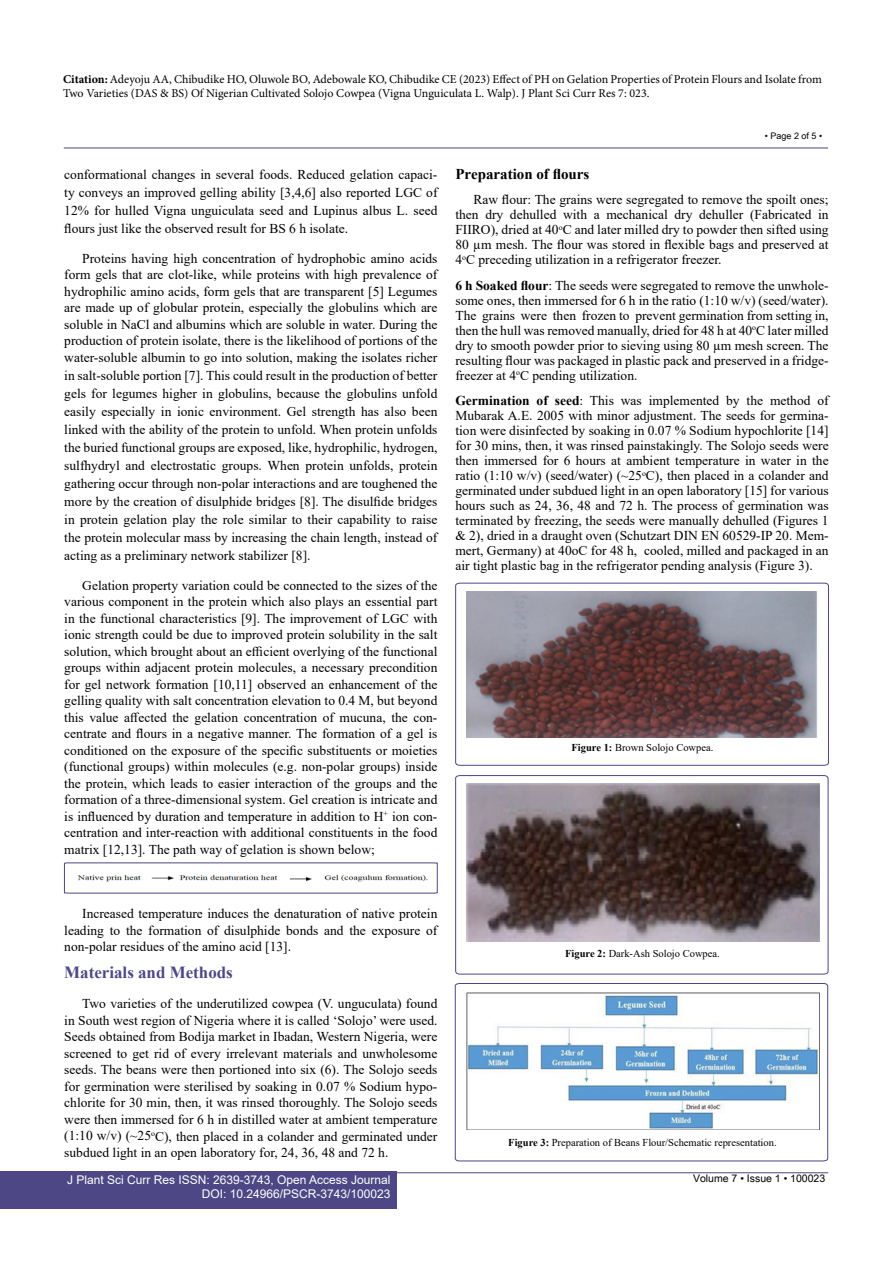
<style>
.page{position:relative;width:893px;height:1263px;background:#fff}
.page>*{position:absolute;margin:0;border:0;box-sizing:border-box;transform-origin:0 0}
.t1{font:700 16.95px "Times New Roman";color:#4d4785}
.t2{font:700 15px "Times New Roman";color:#000}
.t3{font:13.5px/16.5px "Times New Roman";color:#000;text-align:justify}
.t4{font:12px/13.5px "Minion Pro";color:#000}
.t5{font:12px/14.2px "Arial";color:#fff;text-align:right}
.t6{font:10.5px "Times New Roman";color:#000}
.t7{font:10.5px "Arial Unicode MS";color:#000}
.t8{font:9px "Arial Unicode MS";color:#000}
.s1{font-weight:700}
</style>
<div class="page">
<hr style="left:64px;top:148px;width:764px;height:1px;background:#4d4785">
<hr style="left:64px;top:1172px;width:764px;height:1px;background:#4d4785">
<div style="left:0;top:1171px;width:397px;height:38px;background:#4d4785"></div>
<svg style="left:64px;top:862px;width:374px;height:31px"></svg>
<img style="left:75px;top:869px;width:354px;height:16px">
<svg style="left:455px;top:583px;width:374px;height:183px"></svg>
<img style="left:466px;top:592px;width:353px;height:145px">
<svg style="left:455px;top:775px;width:373px;height:199px"></svg>
<img style="left:466px;top:783px;width:353px;height:158px">
<svg style="left:455px;top:983px;width:373px;height:178px"></svg>
<img style="left:466px;top:992px;width:353px;height:137px">
<p class="t4" style="left:63px;top:73px;width:760px"><span class="s1">Citation:</span> Adeyoju AA, Chibudike HO, Oluwole BO, Adebowale KO, Chibudike CE (2023) Effect of PH on Gelation Properties of Protein Flours and Isolate from<br>Two Varieties (DAS &amp; BS) Of Nigerian Cultivated Solojo Cowpea (Vigna Unguiculata L. Walp). J Plant Sci Curr Res 7: 023.</p>
<p class="t8" style="left:765px;top:130px;width:59px">• Page 2 of 5 •</p>
<p class="t3" style="left:64px;top:165px;width:375px;line-height:18px">conformational changes in several foods. Reduced gelation capaci&shy;ty conveys an improved gelling ability [3,4,6] also reported LGC of 12% for hulled Vigna unguiculata seed and Lupinus albus L. seed flours just like the observed result for BS 6 h isolate.</p>
<p class="t3" style="left:64px;top:250px;width:375px;text-indent:18px">Proteins having high concentration of hydrophobic amino acids form gels that are clot-like, while proteins with high prevalence of hydrophilic amino acids, form gels that are transparent [5] Legumes are made up of globular protein, especially the globulins which are soluble in NaCl and albumins which are soluble in water. During the production of protein isolate, there is the likelihood of portions of the water-soluble albumin to go into solution, making the isolates richer</p>
<p class="t3" style="left:64px;top:366px;width:375px;line-height:18px">in salt-soluble portion [7]. This could result in the production of better gels for legumes higher in globulins, because the globulins unfold easily especially in ionic environment. Gel strength has also been linked with the ability of the protein to unfold. When protein unfolds the buried functional groups are exposed, like, hydrophilic, hydrogen, sulfhydryl and electrostatic groups. When protein unfolds, protein gathering occur through non-polar interactions and are toughened the more by the creation of disulphide bridges [8]. The disulfide bridges in protein gelation play the role similar to their capability to raise the protein molecular mass by increasing the chain length, instead of acting as a preliminary network stabilizer [8].</p>
<p class="t3" style="left:64px;top:577px;width:375px;text-indent:18px">Gelation property variation could be connected to the sizes of the various component in the protein which also plays an essential part in the functional characteristics [9]. The improvement of LGC with ionic strength could be due to improved protein solubility in the salt solution, which brought about an efficient overlying of the functional groups within adjacent protein molecules, a necessary precondition for gel network formation [10,11] observed an enhancement of the gelling quality with salt concentration elevation to 0.4 M, but beyond this value affected the gelation concentration of mucuna, the con&shy;centrate and flours in a negative manner. The formation of a gel is conditioned on the exposure of the specific substituents or moieties (functional groups) within molecules (e.g. non-polar groups) inside the protein, which leads to easier interaction of the groups and the formation of a three-dimensional system. Gel creation is intricate and is influenced by duration and temperature in addition to H<sup>+</sup> ion con&shy;centration and inter-reaction with additional constituents in the food matrix [12,13]. The path way of gelation is shown below;</p>
<p class="t2" style="left:455px;top:163px;width:135px">Preparation of flours</p>
<p class="t3" style="left:455px;top:192px;width:375px;line-height:15px;text-indent:18px">Raw flour: The grains were segregated to remove the spoilt ones; then dry dehulled with a mechanical dry dehuller (Fabricated in FIIRO), dried at 40<sup>o</sup>C and later milled dry to powder then sifted using 80 µm mesh. The flour was stored in flexible bags and preserved at 4<sup>o</sup>C preceding utilization in a refrigerator freezer.</p>
<p class="t3" style="left:455px;top:277px;width:375px;line-height:15px"><span class="s1">6 h Soaked flour</span>: The seeds were segregated to remove the unwhole&shy;some ones, then immersed for 6 h in the ratio (1:10 w/v) (seed/water).<br>The grains were then frozen to prevent germination from setting in, then the hull was removed manually, dried for 48 h at 40<sup>o</sup>C later milled dry to smooth powder prior to sieving using 80 µm mesh screen. The resulting flour was packaged in plastic pack and preserved in a fridge&shy;freezer at 4<sup>o</sup>C pending utilization.</p>
<p class="t3" style="left:455px;top:393px;width:375px;line-height:15px"><span class="s1">Germination of seed</span>: This was implemented by the method of Mubarak A.E. 2005 with minor adjustment. The seeds for germina&shy;tion were disinfected by soaking in 0.07 % Sodium hypochlorite [14] for 30 mins, then, it was rinsed painstakingly. The Solojo seeds were then immersed for 6 hours at ambient temperature in water in the ratio (1:10 w/v) (seed/water) (~25<sup>o</sup>C), then placed in a colander and germinated under subdued light in an open laboratory [15] for various hours such as 24, 36, 48 and 72 h. The process of germination was terminated by freezing, the seeds were manually dehulled (Figures 1 &amp; 2), dried in a draught oven (Schutzart DIN EN 60529-IP 20. Mem&shy;mert, Germany) at 40oC for 48 h, cooled, milled and packaged in an air tight plastic bag in the refrigerator pending analysis (Figure 3).</p>
<p class="t6" style="left:571px;top:740px;width:143px"><span class="s1">Figure 1:</span> Brown Solojo Cowpea.</p>
<p class="t3" style="left:64px;top:905px;width:375px;text-indent:18px">Increased temperature induces the denaturation of native protein leading to the formation of disulphide bonds and the exposure of non-polar residues of the amino acid [13].</p>
<p class="t1" style="left:64px;top:960px;width:170px">Materials and Methods</p>
<p class="t3" style="left:64px;top:995px;width:375px;text-indent:18px">Two varieties of the underutilized cowpea (V. unguculata) found in South west region of Nigeria where it is called ‘Solojo’ were used.<br>Seeds obtained from Bodija market in Ibadan, Western Nigeria, were screened to get rid of every irrelevant materials and unwholesome seeds. The beans were then portioned into six (6). The Solojo seeds for germination were sterilised by soaking in 0.07 % Sodium hypo&shy;chlorite for 30 min, then, it was rinsed thoroughly. The Solojo seeds were then immersed for 6 h in distilled water at ambient temperature (1:10 w/v) (~25<sup>o</sup>C), then placed in a colander and germinated under subdued light in an open laboratory for, 24, 36, 48 and 72 h.</p>
<p class="t6" style="left:565px;top:946px;width:156px"><span class="s1">Figure 2:</span> Dark-Ash Solojo Cowpea.</p>
<p class="t6" style="left:508px;top:1135px;width:270px"><span class="s1">Figure 3:</span> Preparation of Beans Flour/Schematic representation.</p>
<p class="t5" style="left:67px;top:1173px;width:325px">J Plant Sci Curr Res ISSN: 2639-3743, Open Access Journal<br>DOI: 10.24966/PSCR-3743/100023</p>
<p class="t7" style="left:693px;top:1170px;width:134px">Volume 7 • Issue 1 • 100023</p>
</div>
